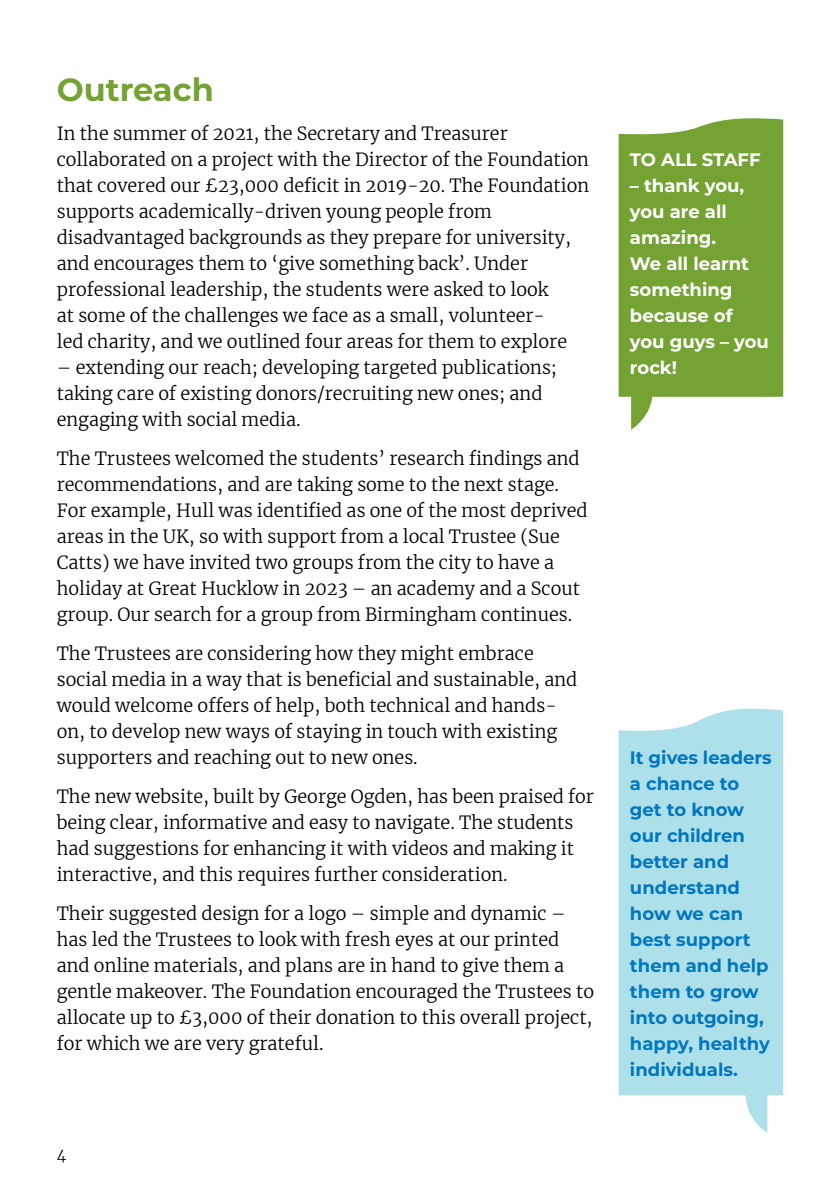
<style>
.page{position:relative;width:840px;height:1191px;background:#fff}
.page>*{position:absolute;margin:0;border:0;box-sizing:border-box;transform-origin:0 0}
.t1{font:700 32px "Montserrat";color:#74a333}
.t2{font:300 18px/26px "Merriweather";color:#000}
.t3{font:700 18px/26px "Montserrat";color:#0077be}
.t4{font:700 18px/26px "Montserrat";color:#fff}
.t5{font:300 15px "Merriweather";color:#000}
</style>
<div class="page">
<div style="left:618px;top:118px;width:164px;height:279px;background:#74a333"></div>
<div style="left:618px;top:708px;width:164px;height:387px;background:#aee0ea"></div>
<svg style="left:630px;top:365px;width:22px;height:65px"></svg>
<svg style="left:745px;top:1068px;width:21px;height:64px"></svg>
<h1 class="t1" style="left:57px;top:68px;width:158px">Outreach</h1>
<p class="t2" style="left:57px;top:120px;width:533px">In the summer of 2021, the Secretary and Treasurer collaborated on a project with the Director of the Foundation that covered our £23,000 deficit in 2019-20. The Foundation supports academically-driven young people from disadvantaged backgrounds as they prepare for university, and encourages them to ‘give something back’. Under professional leadership, the students were asked to look<br>at some of the challenges we face as a small, volunteer-<br>led charity, and we outlined four areas for them to explore</p>
<p class="t2" style="left:57px;top:354px;width:501px">– extending our reach; developing targeted publications; taking care of existing donors/recruiting new ones; and engaging with social media.</p>
<p class="t2" style="left:57px;top:445px;width:532px">The Trustees welcomed the students’ research findings and recommendations, and are taking some to the next stage.<br>For example, Hull was identified as one of the most deprived areas in the UK, so with support from a local Trustee (Sue Catts) we have invited two groups from the city to have a holiday at Great Hucklow in 2023 – an academy and a Scout group. Our search for a group from Birmingham continues.</p>
<p class="t2" style="left:57px;top:640px;width:522px">The Trustees are considering how they might embrace social media in a way that is beneficial and sustainable, and would welcome offers of help, both technical and hands&shy;on, to develop new ways of staying in touch with existing supporters and reaching out to new ones.</p>
<p class="t2" style="left:57px;top:783px;width:538px">The new website, built by George Ogden, has been praised for being clear, informative and easy to navigate. The students had suggestions for enhancing it with videos and making it interactive, and this requires further consideration.</p>
<p class="t2" style="left:57px;top:900px;width:538px">Their suggested design for a logo – simple and dynamic – has led the Trustees to look with fresh eyes at our printed and online materials, and plans are in hand to give them a gentle makeover. The Foundation encouraged the Trustees to allocate up to £3,000 of their donation to this overall project, for which we are very grateful.</p>
<p class="t5" style="left:57px;top:1144px;width:11px">4</p>
<p class="t4" style="left:629px;top:146px;width:132px">TO ALL STAFF</p>
<p class="t4" style="left:629px;top:172px;width:140px">– thank you, you are all amazing.<br>We all learnt something because of you guys – you rock!</p>
<p class="t3" style="left:629px;top:744px;width:143px">It gives leaders a chance to get to know our children better and understand how we can best support them and help them to grow into outgoing, happy, healthy individuals.</p>
</div>
